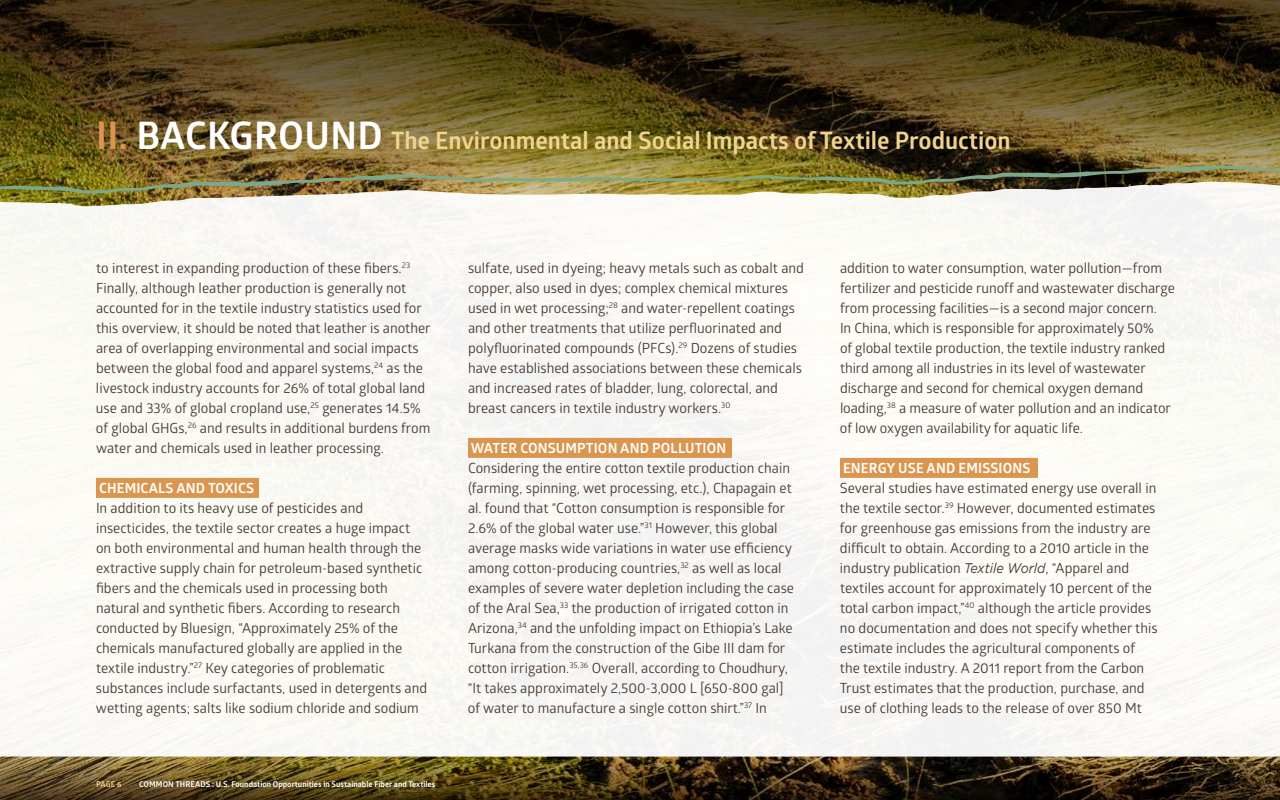
<style>
.page{position:relative;width:1280px;height:800px;background:#fff}
.page>*{position:absolute;margin:0;border:0;box-sizing:border-box;transform-origin:0 0}
.t1{font:700 24px "Glober";color:#f0d38d}
.t2{font:14px/20px "Glober";color:#493a33}
.t3{font:700 14px "Glober";letter-spacing:.01em;color:#fff}
.t4{font:700 8px "Glober";color:#fff}
.t5{font:700 8px "Glober";color:#f0d38d}
.s1{font-size:38px;color:#da964f}
.s2{font-size:38px;color:#fff}
.s3{font-family:"Gotham";font-style:italic}
</style>
<div class="page">
<svg style="left:0;top:0;width:1280px;height:166px;background:#51421b"></svg>
<img style="left:0;top:757px;width:1280px;height:43px">
<img style="left:0;top:166px;width:1280px;height:16px">
<div style="left:0;top:182px;width:1280px;height:575px;background:#faf9f4"></div>
<div style="left:96px;top:478px;width:163px;height:20px;background:#da964f"></div>
<div style="left:468px;top:438px;width:264px;height:20px;background:#da964f"></div>
<div style="left:840px;top:458px;width:198px;height:20px;background:#da964f"></div>
<h1 class="t1" style="left:96px;top:123px;width:916px"><span class="s1">II.</span> <span class="s2">BACKGROUND</span> The Environmental and Social Impacts of Textile Production</h1>
<p class="t2" style="left:96px;top:257px;width:336px">to interest in expanding production of these fibers.<sup>23<br></sup>Finally, although leather production is generally not accounted for in the textile industry statistics used for this overview, it should be noted that leather is another area of overlapping environmental and social impacts between the global food and apparel systems,<sup>24</sup> as the livestock industry accounts for 26% of total global land use and 33% of global cropland use,<sup>25</sup> generates 14.5% of global GHGs,<sup>26</sup> and results in additional burdens from water and chemicals used in leather processing.</p>
<p class="t3" style="left:99px;top:478px;width:157px">CHEMICALS AND TOXICS</p>
<p class="t2" style="left:96px;top:497px;width:333px">In addition to its heavy use of pesticides and insecticides, the textile sector creates a huge impact on both environmental and human health through the extractive supply chain for petroleum-based synthetic fibers and the chemicals used in processing both natural and synthetic fibers. According to research conducted by Bluesign, “Approximately 25% of the chemicals manufactured globally are applied in the textile industry.”<sup>27</sup> Key categories of problematic substances include surfactants, used in detergents and wetting agents; salts like sodium chloride and sodium</p>
<p class="t5" style="left:96px;top:779px;width:27px">PAGE 6</p>
<p class="t4" style="left:139px;top:779px;width:298px">COMMON THREADS : U.S. Foundation Opportunities in Sustainable Fiber and Textiles</p>
<p class="t2" style="left:468px;top:257px;width:338px">sulfate, used in dyeing; heavy metals such as cobalt and copper, also used in dyes; complex chemical mixtures used in wet processing;<sup>28</sup> and water-repellent coatings and other treatments that utilize perfluorinated and polyfluorinated compounds (PFCs).<sup>29</sup> Dozens of studies have established associations between these chemicals and increased rates of bladder, lung, colorectal, and breast cancers in textile industry workers.<sup>30</sup></p>
<p class="t3" style="left:471px;top:438px;width:257px">WATER CONSUMPTION AND POLLUTION</p>
<p class="t2" style="left:468px;top:457px;width:328px">Considering the entire cotton textile production chain (farming, spinning, wet processing, etc.), Chapagain et al. found that “Cotton consumption is responsible for 2.6% of the global water use.”<sup>31</sup> However, this global average masks wide variations in water use efficiency among cotton-producing countries,<sup>32</sup> as well as local examples of severe water depletion including the case of the Aral Sea,<sup>33</sup> the production of irrigated cotton in Arizona,<sup>34</sup> and the unfolding impact on Ethiopia’s Lake Turkana from the construction of the Gibe III dam for cotton irrigation.<sup>35,36</sup> Overall, according to Choudhury, “It takes approximately 2,500-3,000 L [650-800 gal] of water to manufacture a single cotton shirt.”<sup>37</sup> In</p>
<p class="t2" style="left:840px;top:257px;width:336px">addition to water consumption, water pollution—from fertilizer and pesticide runoff and wastewater discharge from processing facilities—is a second major concern.<br>In China, which is responsible for approximately 50%<br>of global textile production, the textile industry ranked third among all industries in its level of wastewater discharge and second for chemical oxygen demand loading,<sup>38</sup> a measure of water pollution and an indicator of low oxygen availability for aquatic life.</p>
<p class="t3" style="left:843px;top:458px;width:189px">ENERGY USE AND EMISSIONS</p>
<p class="t2" style="left:840px;top:477px;width:319px">Several studies have estimated energy use overall in the textile sector.<sup>39</sup> However, documented estimates for greenhouse gas emissions from the industry are difficult to obtain. According to a 2010 article in the industry publication <span class="s3">Textile World</span>, “Apparel and textiles account for approximately 10 percent of the total carbon impact,”<sup>40</sup> although the article provides no documentation and does not specify whether this estimate includes the agricultural components of the textile industry. A 2011 report from the Carbon Trust estimates that the production, purchase, and use of clothing leads to the release of over 850 Mt</p>
</div>
